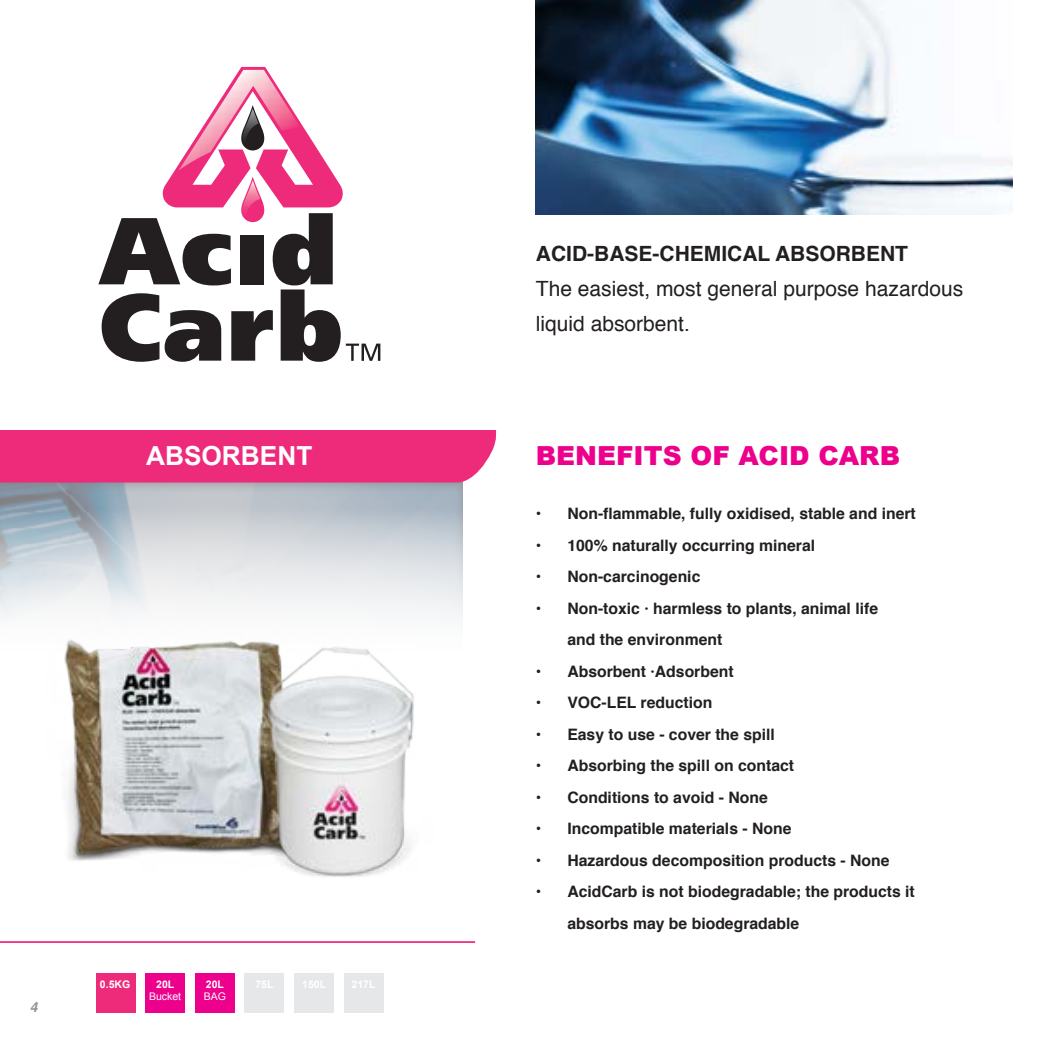
<style>
.page{position:relative;width:1042px;height:1042px;background:#fff}
.page>*{position:absolute;margin:0;border:0;box-sizing:border-box;transform-origin:0 0}
.t1{font:900 26.25px "Arial";color:#ec008c}
.t2{font:700 26.25px "Arial";color:#fff}
.t3{font:21px/35px "Helvetica";color:#231f20}
.t4{font:700 21px "Helvetica";color:#231f20}
.t5{font:700 15.75px/31.5px "Helvetica";color:#231f20}
.t6{font:italic 700 14px "Helvetica";color:#939598}
.t7{font:700 10.5px "Arial";color:#fff}
.t8{font:10.5px "Arial";color:#fff}
</style>
<div class="page">
<img style="left:536px;top:0;width:476px;height:214px">
<div style="left:0;top:480px;width:476px;height:257px;background:#231f20;opacity:.75"></div>
<div style="left:0;top:430px;width:497px;height:52px;background:#ee2a7b"></div>
<hr style="left:0;top:941px;width:475px;height:2px;background:#ee2a7b">
<div style="left:96px;top:973px;width:39px;height:39px;background:#ee2a7b"></div>
<div style="left:146px;top:973px;width:39px;height:39px;background:#ec008c"></div>
<div style="left:195px;top:973px;width:39px;height:39px;background:#ec008c"></div>
<div style="left:245px;top:973px;width:39px;height:39px;background:#e6e7e8"></div>
<div style="left:294px;top:973px;width:40px;height:39px;background:#e6e7e8"></div>
<div style="left:344px;top:973px;width:39px;height:39px;background:#e6e7e8"></div>
<svg style="left:162px;top:67px;width:181px;height:140px"></svg>
<svg style="left:241px;top:177px;width:23px;height:45px"></svg>
<img style="left:179px;top:70px;width:121px;height:100px">
<img style="left:242px;top:109px;width:17px;height:37px">
<img style="left:242px;top:180px;width:18px;height:33px">
<svg style="left:98px;top:213px;width:282px;height:149px"></svg>
<img style="left:0;top:590px;width:331px;height:271px">
<img style="left:253px;top:641px;width:192px;height:236px">
<h1 class="t2" style="left:146px;top:439px;width:168px">ABSORBENT</h1>
<p class="t6" style="left:30px;top:995px;width:9px">4</p>
<p class="t7" style="left:100px;top:977px;width:32px">0.5KG</p>
<p class="t7" style="left:156px;top:977px;width:20px">20L</p>
<p class="t8" style="left:149px;top:990px;width:34px">Bucket</p>
<p class="t7" style="left:206px;top:977px;width:20px">20L</p>
<p class="t8" style="left:204px;top:990px;width:24px">BAG</p>
<p class="t7" style="left:255px;top:977px;width:20px">75L</p>
<p class="t7" style="left:302px;top:977px;width:25px">150L</p>
<p class="t7" style="left:351px;top:977px;width:25px">217L</p>
<h2 class="t4" style="left:536px;top:236px;width:374px">ACID-BASE-CHEMICAL ABSORBENT</h2>
<h2 class="t3" style="left:536px;top:271px;width:429px">The easiest, most general purpose hazardous liquid absorbent.</h2>
<h1 class="t1" style="left:536px;top:436px;width:366px">BENEFITS OF ACID CARB</h1>
<p class="t5" style="left:536px;top:498px;width:381px">• Non-flammable, fully oxidised, stable and inert</p>
<p class="t5" style="left:536px;top:529px;width:281px">• 100% naturally occurring mineral</p>
<p class="t5" style="left:536px;top:561px;width:166px">• Non-carcinogenic</p>
<p class="t5" style="left:567px;top:592px;width:312px;text-indent:-32px">• Non-toxic · harmless to plants, animal life and the environment</p>
<p class="t5" style="left:536px;top:655px;width:199px">• Absorbent ·Adsorbent</p>
<p class="t5" style="left:536px;top:687px;width:178px">• VOC-LEL reduction</p>
<p class="t5" style="left:536px;top:718px;width:240px">• Easy to use - cover the spill</p>
<p class="t5" style="left:536px;top:750px;width:260px">• Absorbing the spill on contact</p>
<p class="t5" style="left:536px;top:781px;width:233px">• Conditions to avoid - None</p>
<p class="t5" style="left:536px;top:813px;width:257px">• Incompatible materials - None</p>
<p class="t5" style="left:536px;top:844px;width:355px">• Hazardous decomposition products - None</p>
<p class="t5" style="left:567px;top:876px;width:349px;text-indent:-32px">• AcidCarb is not biodegradable; the products it absorbs may be biodegradable</p>
</div>
